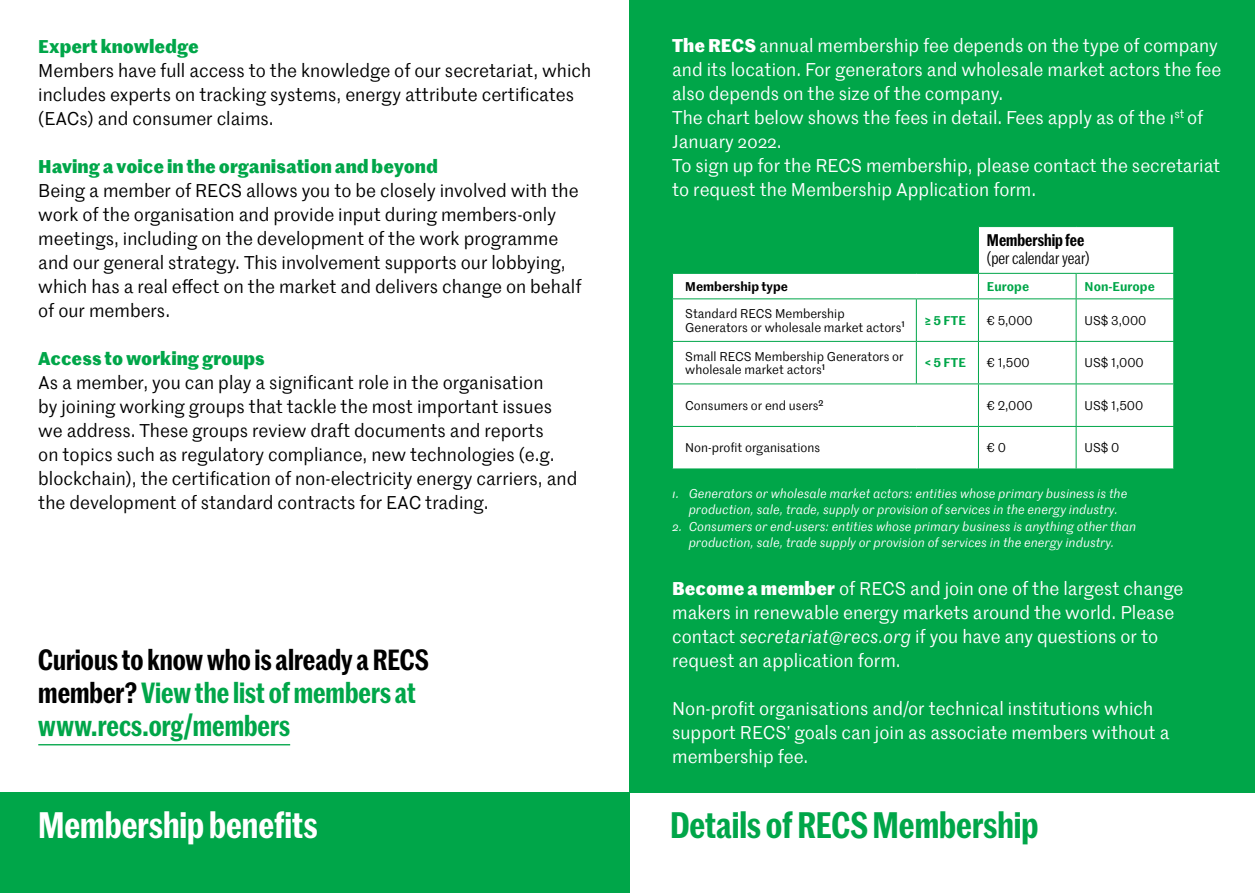
<style>
.page{position:relative;width:1255px;height:893px;background:#fff}
.page>*{position:absolute;margin:0;border:0;box-sizing:border-box;transform-origin:0 0}
.t1{font:600 36px "Marr Sans Cond";color:#00a649}
.t2{font:600 36px "Marr Sans Cond";color:#fff}
.t3{font:600 28.5px/33px "Marr Sans Cond";color:#00a649}
.t4{font:18px/24px "Marr Sans Web";color:#000}
.t5{font:18px/24px "Marr Sans Web";color:#fff}
.t6{font:700 18px "Marr Sans Web";color:#00a649}
.t7{font:16.5px "Marr Sans Cond";color:#000}
.t8{font:600 16.5px "Marr Sans Cond";color:#000}
.t9{font:italic 12.3px/16.5px "Marr Sans Web";color:#fff;text-align:center}
.t10{font:12.3px/13.5px "Marr Sans Web";color:#000}
.t11{font:600 12.3px "Marr Sans Web";color:#00a649}
.t12{font:600 12.3px "Marr Sans Web";color:#000}
.s1{color:#000}
.s2{font-weight:700}
.s3{font-style:italic}
</style>
<div class="page">
<div style="left:0;top:792px;width:629px;height:101px;background:#00a649"></div>
<hr style="left:38px;top:744px;width:252px;height:1px;background:#00a649">
<div style="left:629px;top:0;width:625px;height:792px;background:#00a649"></div>
<svg style="left:673px;top:227px;width:500px;height:242px;fill:#fff"></svg>
<svg style="left:1075px;top:274px;width:1px;height:24px"></svg>
<svg style="left:1173px;top:274px;width:1px;height:24px"></svg>
<hr style="left:978px;top:298px;width:98px;height:1px;background:#00a649">
<hr style="left:1076px;top:298px;width:98px;height:1px;background:#00a649">
<hr style="left:1075px;top:299px;width:1px;height:42px;background:#00a649">
<hr style="left:978px;top:341px;width:98px;height:1px;background:#00a649">
<hr style="left:1076px;top:341px;width:98px;height:1px;background:#00a649">
<hr style="left:1075px;top:342px;width:1px;height:42px;background:#00a649">
<hr style="left:978px;top:384px;width:98px;height:1px;background:#00a649">
<hr style="left:1076px;top:384px;width:98px;height:1px;background:#00a649">
<hr style="left:1075px;top:384px;width:1px;height:42px;background:#00a649">
<hr style="left:978px;top:426px;width:98px;height:1px;background:#00a649">
<hr style="left:1076px;top:426px;width:98px;height:1px;background:#00a649">
<hr style="left:1075px;top:427px;width:1px;height:42px;background:#00a649">
<hr style="left:915px;top:299px;width:1px;height:42px;background:#00a649">
<hr style="left:978px;top:299px;width:1px;height:42px;background:#00a649">
<hr style="left:672px;top:341px;width:244px;height:1px;background:#00a649">
<hr style="left:916px;top:341px;width:62px;height:1px;background:#00a649">
<hr style="left:915px;top:342px;width:1px;height:42px;background:#00a649">
<hr style="left:978px;top:342px;width:1px;height:42px;background:#00a649">
<hr style="left:672px;top:384px;width:244px;height:1px;background:#00a649">
<hr style="left:916px;top:384px;width:62px;height:1px;background:#00a649">
<hr style="left:978px;top:384px;width:1px;height:42px;background:#00a649">
<hr style="left:672px;top:426px;width:244px;height:1px;background:#00a649">
<hr style="left:916px;top:426px;width:62px;height:1px;background:#00a649">
<hr style="left:978px;top:427px;width:1px;height:42px;background:#00a649">
<hr style="left:978px;top:273px;width:98px;height:1px;background:#00a649">
<hr style="left:1076px;top:273px;width:98px;height:1px;background:#00a649">
<svg style="left:978px;top:274px;width:1px;height:24px"></svg>
<hr style="left:672px;top:298px;width:244px;height:1px;background:#00a649">
<hr style="left:916px;top:298px;width:62px;height:1px;background:#00a649">
<hr style="left:978px;top:227px;width:1px;height:46px;background:#00a649">
<hr style="left:672px;top:273px;width:244px;height:1px;background:#00a649">
<hr style="left:916px;top:273px;width:62px;height:1px;background:#00a649">
<p class="t6" style="left:38px;top:33px;width:162px">Expert knowledge</p>
<p class="t4" style="left:38px;top:58px;width:554px">Members have full access to the knowledge of our secretariat, which includes experts on tracking systems, energy attribute certificates (EACs) and consumer claims.</p>
<p class="t6" style="left:38px;top:153px;width:401px">Having a voice in the organisation and beyond</p>
<p class="t4" style="left:38px;top:178px;width:544px">Being a member of RECS allows you to be closely involved with the work of the organisation and provide input during members-only meetings, including on the development of the work programme and our general strategy. This involvement supports our lobbying, which has a real effect on the market and delivers change on behalf of our members.</p>
<p class="t6" style="left:38px;top:345px;width:228px">Access to working groups</p>
<p class="t4" style="left:38px;top:370px;width:540px">As a member, you can play a significant role in the organisation<br>by joining working groups that tackle the most important issues we address. These groups review draft documents and reports<br>on topics such as regulatory compliance, new technologies (e.g. blockchain), the certification of non-electricity energy carriers, and the development of standard contracts for EAC trading.</p>
<p class="t3" style="left:38px;top:641px;width:392px"><span class="s1">Curious to know who is already a RECS member?</span> View the list of members at www.recs.org/members</p>
<p class="t2" style="left:38px;top:798px;width:281px">Membership benefits</p>
<p class="t5" style="left:672px;top:33px;width:550px"><span class="s2">The RECS</span> annual membership fee depends on the type of company and its location. For generators and wholesale market actors the fee also depends on the size of the company.<br>The chart below shows the fees in detail. Fees apply as of the 1<sup>st</sup> of January 2022.</p>
<p class="t5" style="left:672px;top:153px;width:549px">To sign up for the RECS membership, please contact the secretariat to request the Membership Application form.</p>
<p class="t8" style="left:986px;top:228px;width:99px">Membership fee</p>
<p class="t7" style="left:986px;top:247px;width:104px">(per calendar year)</p>
<p class="t12" style="left:685px;top:277px;width:104px">Membership type</p>
<p class="t11" style="left:986px;top:277px;width:44px">Europe</p>
<p class="t11" style="left:1084px;top:277px;width:72px">Non-Europe</p>
<p class="t10" style="left:685px;top:306px;width:161px">Standard RECS Membership</p>
<p class="t10" style="left:685px;top:320px;width:221px">Generators or wholesale market actors<sup>1</sup></p>
<p class="t11" style="left:924px;top:311px;width:43px">≥ 5 FTE</p>
<p class="t10" style="left:986px;top:313px;width:47px">€ 5,000</p>
<p class="t10" style="left:1084px;top:313px;width:63px">US$ 3,000</p>
<p class="t10" style="left:685px;top:349px;width:220px">Small RECS Membership Generators or wholesale market actors<sup>1</sup></p>
<p class="t11" style="left:924px;top:354px;width:43px">&lt; 5 FTE</p>
<p class="t10" style="left:986px;top:356px;width:44px">€ 1,500</p>
<p class="t10" style="left:1084px;top:356px;width:61px">US$ 1,000</p>
<p class="t10" style="left:685px;top:398px;width:140px">Consumers or end users<sup>2</sup></p>
<p class="t10" style="left:986px;top:398px;width:47px">€ 2,000</p>
<p class="t10" style="left:1084px;top:398px;width:60px">US$ 1,500</p>
<p class="t10" style="left:685px;top:441px;width:136px">Non-profit organisations</p>
<p class="t10" style="left:986px;top:441px;width:20px">€ 0</p>
<p class="t10" style="left:1084px;top:441px;width:36px">US$ 0</p>
<p class="t9" style="left:672px;top:485px;width:456px">1. Generators or wholesale market actors: entities whose primary business is the production, sale, trade, supply or provision of services in the energy industry.</p>
<p class="t9" style="left:672px;top:518px;width:465px">2. Consumers or end-users: entities whose primary business is anything other than production, sale, trade supply or provision of services in the energy industry.</p>
<p class="t5" style="left:672px;top:576px;width:513px"><span class="s2">Become a member</span> of RECS and join one of the largest change makers in renewable energy markets around the world. Please contact <span class="s3">secretariat@recs.org</span> if you have any questions or to request an application form.</p>
<p class="t5" style="left:672px;top:696px;width:499px">Non-profit organisations and/or technical institutions which support RECS’ goals can join as associate members without a membership fee.</p>
<p class="t1" style="left:670px;top:798px;width:370px">Details of RECS Membership</p>
</div>
